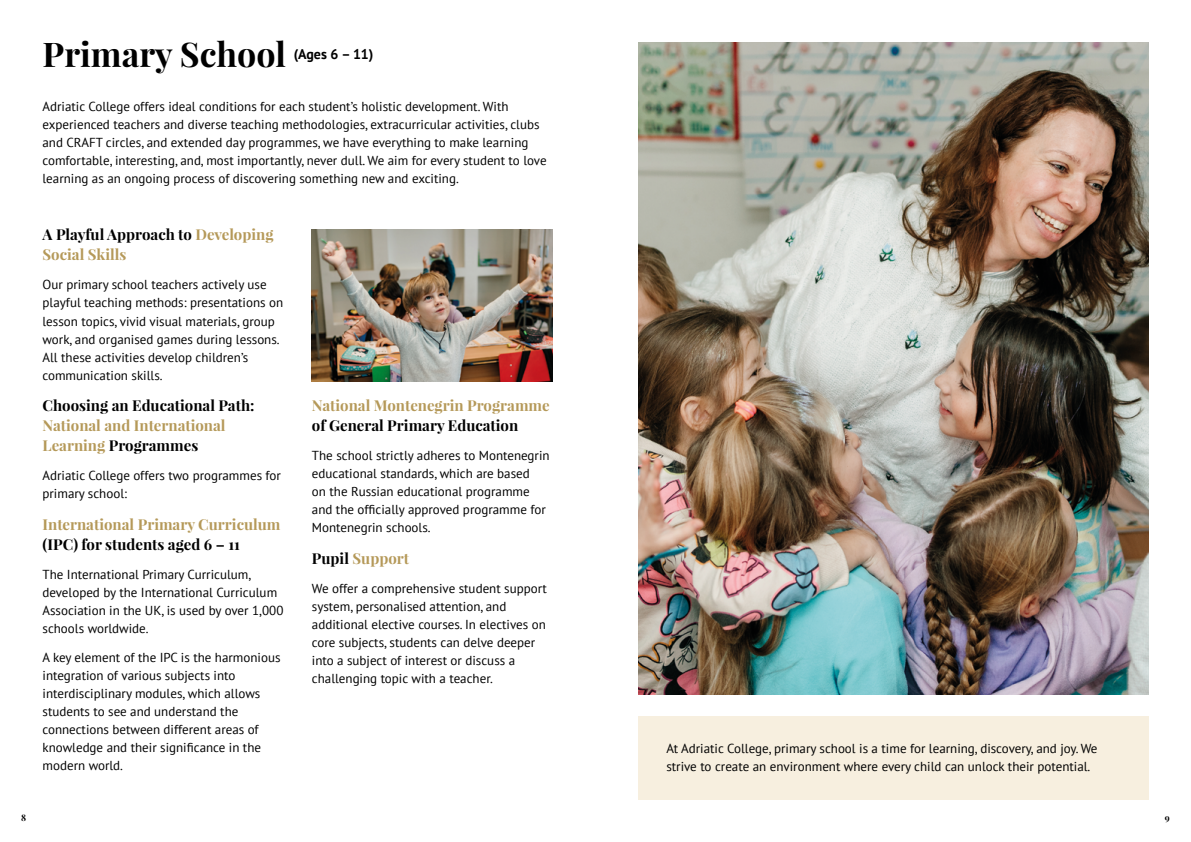
<style>
.page{position:relative;width:1191px;height:842px;background:#fff}
.page>*{position:absolute;margin:0;border:0;box-sizing:border-box;transform-origin:0 0}
.t1{font:700 34px "Playfair Display";color:#000}
.t2{font:700 15px/20px "Playfair Display";color:#b59959}
.t3{font:700 15px "Playfair Display";color:#000}
.t4{font:700 14px "PT Sans";color:#000}
.t5{font:13px/18px "PT Sans";color:#000}
.t6{font:700 9px "Playfair Display";color:#000}
.s1{color:#000}
</style>
<div class="page">
<div style="left:638px;top:716px;width:510px;height:83px;background:#f7efdf"></div>
<img style="left:638px;top:43px;width:510px;height:651px">
<img style="left:312px;top:229px;width:241px;height:152px">
<h1 class="t1" style="left:43px;top:32px;width:245px">Primary School</h1>
<p class="t4" style="left:294px;top:44px;width:81px">(Ages 6 – 11)</p>
<p class="t5" style="left:43px;top:97px;width:505px">Adriatic College offers ideal conditions for each student’s holistic development. With experienced teachers and diverse teaching methodologies, extracurricular activities, clubs and CRAFT circles, and extended day programmes, we have everything to make learning comfortable, interesting, and, most importantly, never dull. We aim for every student to love learning as an ongoing process of discovering something new and exciting.</p>
<p class="t2" style="left:43px;top:224px;width:232px"><span class="s1">A Playful Approach to</span> Developing<br>Social Skills</p>
<p class="t5" style="left:43px;top:276px;width:242px">Our primary school teachers actively use playful teaching methods: presentations on lesson topics, vivid visual materials, group work, and organised games during lessons.<br>All these activities develop children’s communication skills.</p>
<p class="t3" style="left:43px;top:396px;width:213px">Choosing an Educational Path:</p>
<p class="t2" style="left:43px;top:415px;width:185px">National and International<br>Learning <span class="s1">Programmes</span></p>
<p class="t5" style="left:43px;top:466px;width:240px">Adriatic College offers two programmes for primary school:</p>
<p class="t2" style="left:43px;top:514px;width:239px">International Primary Curriculum</p>
<p class="t3" style="left:43px;top:534px;width:199px">(IPC) for students aged 6 – 11</p>
<p class="t5" style="left:43px;top:565px;width:242px">The International Primary Curriculum, developed by the International Curriculum Association in the UK, is used by over 1,000 schools worldwide.</p>
<p class="t5" style="left:43px;top:648px;width:239px">A key element of the IPC is the harmonious integration of various subjects into interdisciplinary modules, which allows students to see and understand the connections between different areas of knowledge and their significance in the modern world.</p>
<p class="t2" style="left:312px;top:395px;width:239px">National Montenegrin Programme</p>
<p class="t3" style="left:312px;top:416px;width:208px">of General Primary Education</p>
<p class="t5" style="left:312px;top:446px;width:239px">The school strictly adheres to Montenegrin educational standards, which are based<br>on the Russian educational programme and the officially approved programme for Montenegrin schools.</p>
<p class="t2" style="left:312px;top:548px;width:99px"><span class="s1">Pupil</span> Support</p>
<p class="t5" style="left:312px;top:579px;width:236px">We offer a comprehensive student support system, personalised attention, and additional elective courses. In electives on core subjects, students can delve deeper into a subject of interest or discuss a challenging topic with a teacher.</p>
<p class="t5" style="left:666px;top:739px;width:433px">At Adriatic College, primary school is a time for learning, discovery, and joy. We strive to create an environment where every child can unlock their potential.</p>
<p class="t6" style="left:21px;top:812px;width:7px">8</p>
<p class="t6" style="left:1164px;top:812px;width:6px">9</p>
</div>
